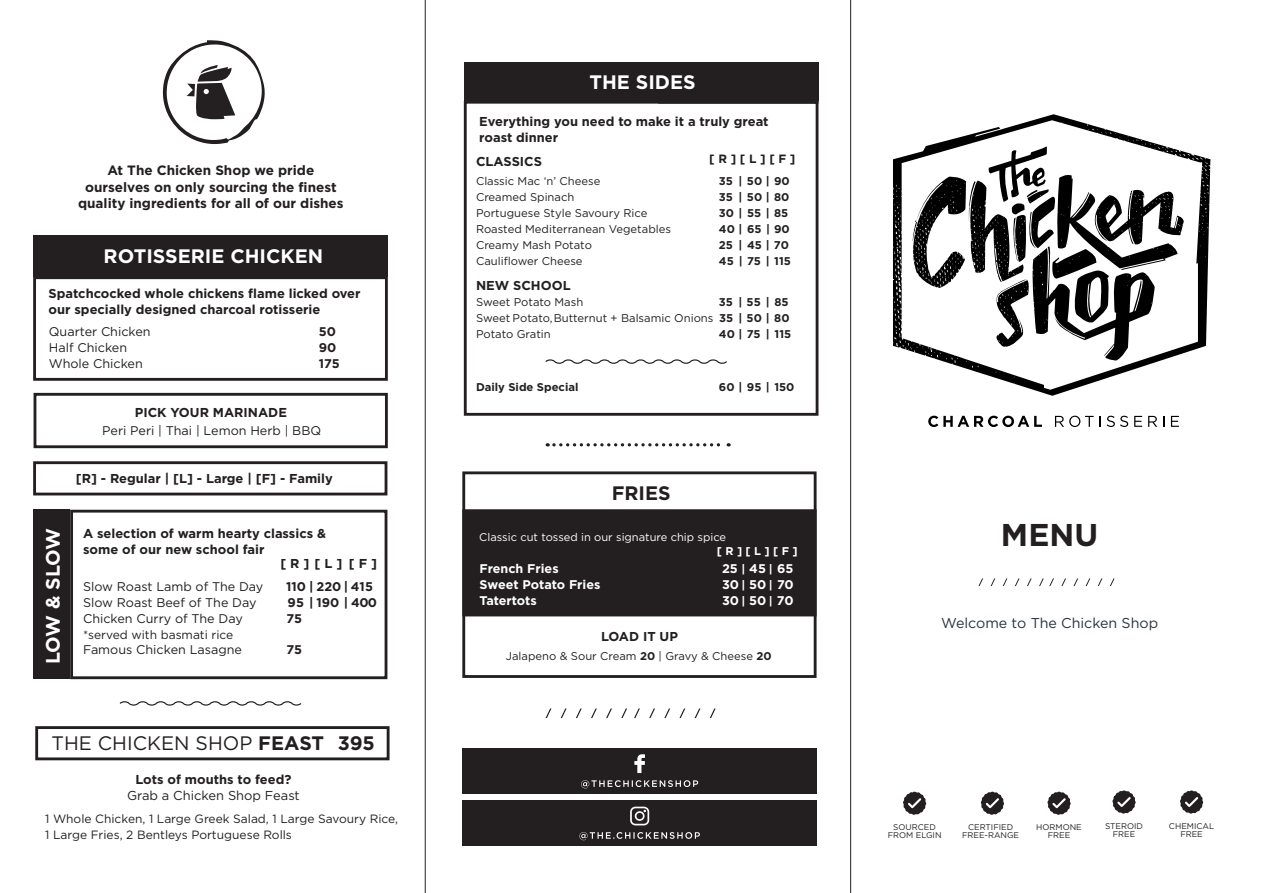
<style>
.page{position:relative;width:1263px;height:893px;background:#fff}
.page>*{position:absolute;margin:0;border:0;box-sizing:border-box;transform-origin:0 0}
.t1{font:700 31.5px "Gotham";color:#231f20}
.t2{font:700 19.5px "Gotham";color:#fff}
.t3{font:19.5px "Gotham";color:#231f20}
.t4{font:700 19.5px "Gotham";color:#231f20}
.t5{font:14.25px "Gotham";color:#293340}
.t6{font:700 13.5px/16.5px "Gotham";color:#231f20;text-align:center}
.t7{font:700 12.9px/15.9px "Gotham";color:#231f20}
.t8{font:12.9px "Gotham";color:#231f20}
.t9{font:12.6px "Gotham";color:#231f20}
.t10{font:700 12.6px "Gotham";color:#fff}
.t11{font:700 12.6px "Gotham";color:#231f20}
.t12{font:12px/15.9px "Gotham";color:#231f20}
.t13{font:700 12px "Gotham";color:#231f20}
.t14{font:11.25px "Gotham";color:#231f20}
.t15{font:700 11.25px "Gotham";color:#231f20}
.t16{font:700 11.25px "Gotham";color:#fff}
.t17{font:11.1px "Gotham";color:#fff}
.t18{font:8.25px/7.8px "Gotham";color:#231f20;text-align:center}
.s1{font-weight:700}
.s2{font-size:11.25px}
</style>
<div class="page">
<div style="left:70px;top:510px;width:317px;height:169px;border:3px solid #231f20"></div>
<div style="left:464px;top:101px;width:354px;height:315px;border:3px solid #231f20"></div>
<svg style="left:893px;top:114px;width:317px;height:282px"></svg>
<svg style="left:913px;top:146px;width:271px;height:215px"></svg>
<svg style="left:928px;top:416px;width:114px;height:11px"></svg>
<svg style="left:1055px;top:416px;width:38px;height:11px"></svg>
<svg style="left:1099px;top:416px;width:2px;height:11px"></svg>
<svg style="left:1107px;top:416px;width:21px;height:11px"></svg>
<svg style="left:1134px;top:416px;width:8px;height:11px"></svg>
<svg style="left:1148px;top:416px;width:9px;height:11px"></svg>
<svg style="left:1171px;top:416px;width:8px;height:11px"></svg>
<svg style="left:978px;top:578px;width:5px;height:8px"></svg>
<svg style="left:990px;top:578px;width:5px;height:8px"></svg>
<svg style="left:1003px;top:578px;width:4px;height:8px"></svg>
<svg style="left:1015px;top:578px;width:4px;height:8px"></svg>
<svg style="left:1027px;top:578px;width:5px;height:8px"></svg>
<svg style="left:1039px;top:578px;width:15px;height:8px"></svg>
<svg style="left:1061px;top:578px;width:5px;height:8px"></svg>
<svg style="left:1073px;top:578px;width:5px;height:8px"></svg>
<svg style="left:1085px;top:578px;width:5px;height:8px"></svg>
<svg style="left:1098px;top:578px;width:4px;height:8px"></svg>
<svg style="left:1110px;top:578px;width:4px;height:8px"></svg>
<div style="left:33px;top:276px;width:355px;height:105px;border:3px solid #231f20"></div>
<div style="left:33px;top:235px;width:355px;height:41px;background:#231f20"></div>
<div style="left:34px;top:393px;width:354px;height:55px;border:3px solid #231f20"></div>
<div style="left:33px;top:461px;width:354px;height:34px;border:3px solid #231f20"></div>
<div style="left:462px;top:471px;width:354px;height:207px;border:3px solid #231f20"></div>
<div style="left:33px;top:510px;width:37px;height:169px;background:#231f20"></div>
<div style="left:35px;top:726px;width:354px;height:34px;border:3px solid #231f20"></div>
<svg style="left:545px;top:708px;width:6px;height:10px"></svg>
<svg style="left:561px;top:708px;width:6px;height:10px"></svg>
<svg style="left:576px;top:708px;width:6px;height:10px"></svg>
<svg style="left:591px;top:708px;width:6px;height:10px"></svg>
<svg style="left:606px;top:708px;width:6px;height:10px"></svg>
<svg style="left:621px;top:708px;width:6px;height:10px"></svg>
<svg style="left:634px;top:708px;width:6px;height:10px"></svg>
<svg style="left:649px;top:708px;width:6px;height:10px"></svg>
<svg style="left:664px;top:708px;width:6px;height:10px"></svg>
<svg style="left:679px;top:708px;width:6px;height:10px"></svg>
<svg style="left:695px;top:708px;width:5px;height:10px"></svg>
<svg style="left:710px;top:708px;width:6px;height:10px"></svg>
<div style="left:464px;top:511px;width:351px;height:104px;background:#231f20"></div>
<div style="left:462px;top:509px;width:355px;height:107px;border:3px solid #231f20"></div>
<div style="left:464px;top:62px;width:354px;height:39px;background:#231f20"></div>
<div style="left:658px;top:62px;width:160px;height:42px;border:3px solid #231f20"></div>
<svg style="left:554px;top:443px;width:175px;height:3px"></svg>
<div style="left:462px;top:749px;width:355px;height:45px;background:#231f20"></div>
<div style="left:462px;top:801px;width:355px;height:45px;background:#231f20"></div>
<svg style="left:579px;top:832px;width:121px;height:8px"></svg>
<svg style="left:630px;top:807px;width:19px;height:18px"></svg>
<svg style="left:581px;top:780px;width:117px;height:8px"></svg>
<svg style="left:634px;top:754px;width:11px;height:19px"></svg>
<svg style="left:119px;top:701px;width:183px;height:5px"></svg>
<svg style="left:903px;top:792px;width:23px;height:23px"></svg>
<svg style="left:1112px;top:790px;width:23px;height:24px"></svg>
<svg style="left:1047px;top:792px;width:24px;height:23px"></svg>
<svg style="left:981px;top:792px;width:23px;height:23px"></svg>
<svg style="left:1180px;top:790px;width:23px;height:24px"></svg>
<hr style="left:425px;top:0;width:1px;height:893px;background:#231f20">
<hr style="left:850px;top:0;width:1px;height:893px;background:#231f20">
<svg style="left:163px;top:40px;width:102px;height:104px"></svg>
<svg style="left:545px;top:359px;width:182px;height:5px"></svg>
<p class="t6" style="left:78px;top:162px;width:267px">At The Chicken Shop we pride ourselves on only sourcing the finest quality ingredients for all of our dishes</p>
<p class="t2" style="left:104px;top:245px;width:221px">ROTISSERIE CHICKEN</p>
<p class="t7" style="left:49px;top:286px;width:313px">Spatchcocked whole chickens flame licked over our specially designed charcoal rotisserie</p>
<p class="t9" style="left:49px;top:324px;width:103px">Quarter Chicken</p>
<p class="t11" style="left:319px;top:324px;width:19px">50</p>
<p class="t9" style="left:49px;top:339px;width:80px">Half Chicken</p>
<p class="t11" style="left:319px;top:340px;width:19px">90</p>
<p class="t9" style="left:49px;top:355px;width:95px">Whole Chicken</p>
<p class="t11" style="left:319px;top:356px;width:22px">175</p>
<p class="t7" style="left:135px;top:404px;width:154px">PICK YOUR MARINADE</p>
<p class="t9" style="left:102px;top:422px;width:220px">Peri Peri | Thai | Lemon Herb | BBQ</p>
<p class="t7" style="left:76px;top:470px;width:259px">[R] - Regular | [L] - Large | [F] - Family</p>
<p class="t2" style="left:42px;top:664px;width:137px;rotate:-90deg">LOW &amp; SLOW</p>
<p class="t7" style="left:83px;top:525px;width:244px">A selection of warm hearty classics &amp; some of our new school fair</p>
<p class="t7" style="left:280px;top:555px;width:98px">[ R ] [ L ] [ F ]</p>
<p class="t9" style="left:83px;top:578px;width:182px">Slow Roast Lamb of The Day</p>
<p class="t11" style="left:286px;top:579px;width:89px">110 | 220 | 415</p>
<p class="t9" style="left:83px;top:594px;width:175px">Slow Roast Beef of The Day</p>
<p class="t11" style="left:287px;top:595px;width:91px">95 | 190 | 400</p>
<p class="t9" style="left:83px;top:610px;width:161px">Chicken Curry of The Day</p>
<p class="t11" style="left:286px;top:611px;width:17px">75</p>
<p class="t12" style="left:83px;top:626px;width:152px">*served with basmati rice</p>
<p class="t9" style="left:83px;top:642px;width:160px">Famous Chicken Lasagne</p>
<p class="t11" style="left:287px;top:643px;width:17px">75</p>
<p class="t3" style="left:52px;top:730px;width:325px">THE CHICKEN SHOP <span class="s1">FEAST 395</span></p>
<p class="t7" style="left:135px;top:771px;width:158px">Lots of mouths to feed?</p>
<p class="t8" style="left:127px;top:787px;width:174px">Grab a Chicken Shop Feast</p>
<p class="t12" style="left:45px;top:811px;width:355px">1 Whole Chicken, 1 Large Greek Salad, 1 Large Savoury Rice,<br>1 Large Fries, 2 Bentleys Portuguese Rolls</p>
<p class="t2" style="left:589px;top:71px;width:108px">THE SIDES</p>
<p class="t7" style="left:479px;top:113px;width:291px">Everything you need to make it a truly great roast dinner</p>
<p class="t13" style="left:709px;top:152px;width:88px">[ R ] [ L ] [ F ]</p>
<p class="t7" style="left:476px;top:153px;width:68px">CLASSICS</p>
<p class="t14" style="left:476px;top:174px;width:126px">Classic Mac ‘n’ Cheese</p>
<p class="t15" style="left:719px;top:175px;width:72px">35 | 50 | 90</p>
<p class="t14" style="left:476px;top:190px;width:100px">Creamed Spinach</p>
<p class="t15" style="left:719px;top:191px;width:72px">35 | 50 | 80</p>
<p class="t14" style="left:476px;top:206px;width:173px">Portuguese Style Savoury Rice</p>
<p class="t15" style="left:719px;top:207px;width:71px">30 | 55 | 85</p>
<p class="t14" style="left:476px;top:222px;width:197px">Roasted Mediterranean Vegetables</p>
<p class="t15" style="left:719px;top:222px;width:72px">40 | 65 | 90</p>
<p class="t14" style="left:476px;top:238px;width:117px">Creamy Mash Potato</p>
<p class="t15" style="left:719px;top:238px;width:71px">25 | 45 | 70</p>
<p class="t14" style="left:476px;top:254px;width:108px">Cauliflower Cheese</p>
<p class="t15" style="left:719px;top:254px;width:73px">45 | 75 | 115</p>
<p class="t7" style="left:476px;top:277px;width:96px">NEW SCHOOL</p>
<p class="t14" style="left:476px;top:295px;width:109px">Sweet Potato Mash</p>
<p class="t15" style="left:719px;top:296px;width:71px">35 | 55 | 85</p>
<p class="t14" style="left:476px;top:311px;width:315px">Sweet Potato, Butternut + Balsamic Onions <span class="s1">35 | 50 | 80</span></p>
<p class="t14" style="left:476px;top:327px;width:76px">Potato Gratin</p>
<p class="t15" style="left:719px;top:327px;width:74px">40 | 75 | 115</p>
<p class="t15" style="left:476px;top:380px;width:104px">Daily Side Special</p>
<p class="t15" style="left:719px;top:380px;width:77px">60 | 95 | 150</p>
<p class="t4" style="left:612px;top:481px;width:60px">FRIES</p>
<p class="t17" style="left:479px;top:530px;width:248px">Classic cut tossed in our signature chip spice</p>
<p class="t16" style="left:717px;top:545px;width:82px">[ R ] [ L ] [ F ]</p>
<p class="t10" style="left:479px;top:562px;width:81px">French Fries</p>
<p class="t10" style="left:722px;top:562px;width:73px">25 <span class="s2">|</span> 45 <span class="s2">|</span> 65</p>
<p class="t10" style="left:479px;top:577px;width:122px">Sweet Potato Fries</p>
<p class="t10" style="left:722px;top:577px;width:73px">30 <span class="s2">|</span> 50 <span class="s2">|</span> 70</p>
<p class="t10" style="left:479px;top:593px;width:59px">Tatertots</p>
<p class="t10" style="left:722px;top:593px;width:73px">30 <span class="s2">|</span> 50 <span class="s2">|</span> 70</p>
<p class="t7" style="left:601px;top:628px;width:78px">LOAD IT UP</p>
<p class="t14" style="left:506px;top:649px;width:267px">Jalapeno &amp; Sour Cream <span class="s1">20</span> | Gravy &amp; Cheese <span class="s1">20</span></p>
<p class="t1" style="left:1001px;top:517px;width:99px">MENU</p>
<p class="t5" style="left:941px;top:614px;width:218px">Welcome to The Chicken Shop</p>
<p class="t18" style="left:888px;top:823px;width:55px">SOURCED<br>FROM ELGIN</p>
<p class="t18" style="left:1105px;top:822px;width:39px">STEROID</p>
<p class="t18" style="left:962px;top:823px;width:58px">CERTIFIED<br>FREE-RANGE</p>
<p class="t18" style="left:1169px;top:822px;width:47px">CHEMICAL</p>
<p class="t18" style="left:1036px;top:823px;width:47px">HORMONE<br>FREE</p>
<p class="t18" style="left:1113px;top:830px;width:24px">FREE</p>
<p class="t18" style="left:1180px;top:830px;width:24px">FREE</p>
</div>
